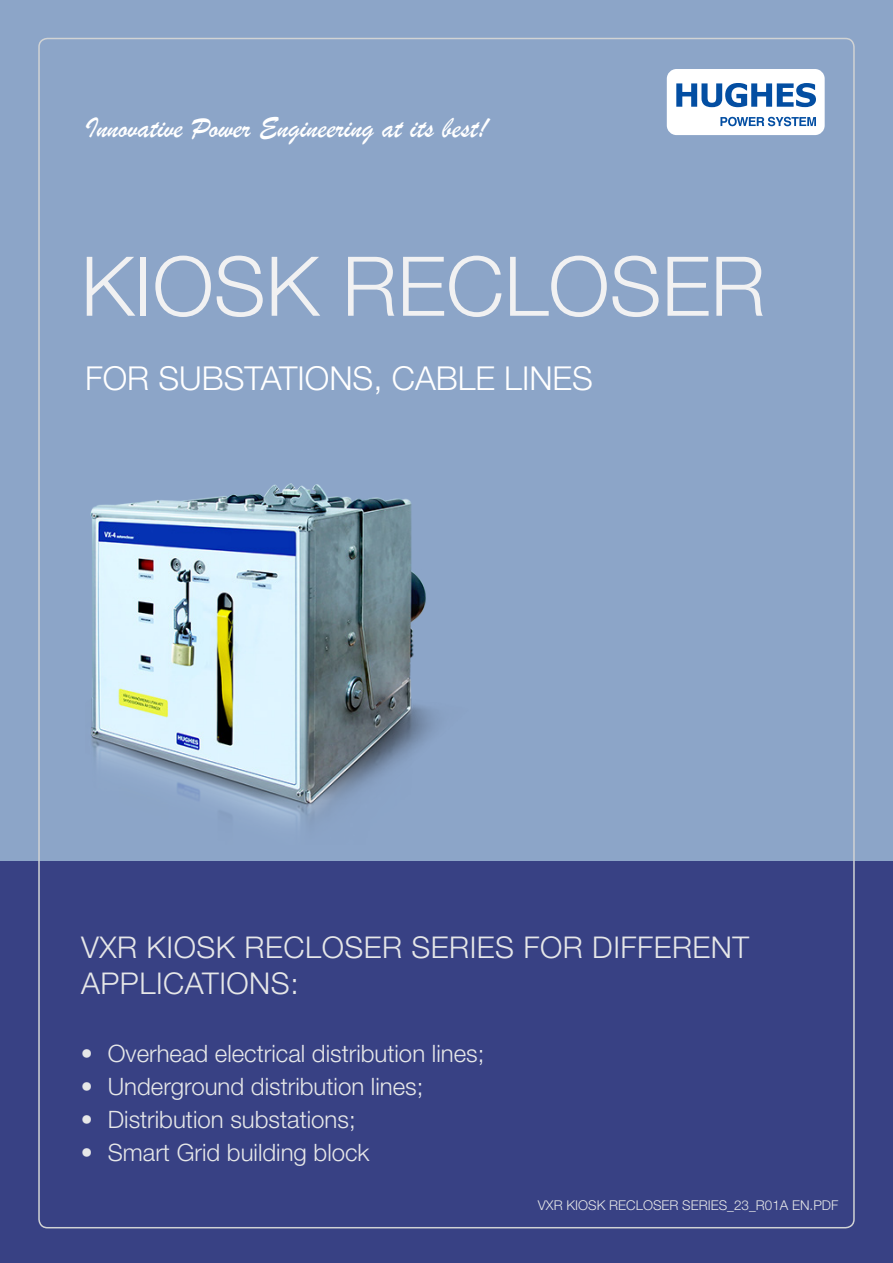
<style>
.page{position:relative;width:893px;height:1263px;background:#fff}
.page>*{position:absolute;margin:0;border:0;box-sizing:border-box;transform-origin:0 0}
.t1{font:300 82.5px "Helvetica Neue";color:#f1f1f2}
.t2{font:300 33px "Helvetica Neue";color:#fff}
.t3{font:300 30px/36px "Helvetica Neue";letter-spacing:.015em;color:#e6e7e8}
.t4{font:30px "Brush Script";color:#fff}
.t5{font:300 24px "Helvetica Neue";color:#e6e7e8}
.t6{font:300 13.5px "Helvetica Neue";color:#e6e7e8}
</style>
<div class="page">
<div style="left:0;top:0;width:893px;height:861px;background:#8ca5c8"></div>
<div style="left:0;top:861px;width:893px;height:401px;background:#384184"></div>
<div style="left:667px;top:69px;width:158px;height:66px;background:#fff;border-radius:10px"></div>
<svg style="left:676px;top:83px;width:140px;height:24px"></svg>
<svg style="left:720px;top:117px;width:96px;height:9px"></svg>
<img style="left:90px;top:483px;width:346px;height:340px">
<p class="t4" style="left:85px;top:109px;width:404px">Innovative Power Engineering at its best!</p>
<h1 class="t1" style="left:81px;top:236px;width:686px">KIOSK RECLOSER</h1>
<h2 class="t2" style="left:85px;top:358px;width:509px">FOR SUBSTATIONS, CABLE LINES</h2>
<p class="t3" style="left:81px;top:929px;width:669px">VXR KIOSK RECLOSER SERIES FOR DIFFERENT<br>APPLICATIONS:</p>
<p class="t5" style="left:81px;top:1038px;width:405px">• Overhead electrical distribution lines;</p>
<p class="t5" style="left:81px;top:1071px;width:344px">• Underground distribution lines;</p>
<p class="t5" style="left:81px;top:1104px;width:276px">• Distribution substations;</p>
<p class="t5" style="left:81px;top:1137px;width:290px">• Smart Grid building block</p>
<p class="t6" style="left:538px;top:1197px;width:302px">VXR KIOSK RECLOSER SERIES_23_R01A EN.PDF</p>
</div>
